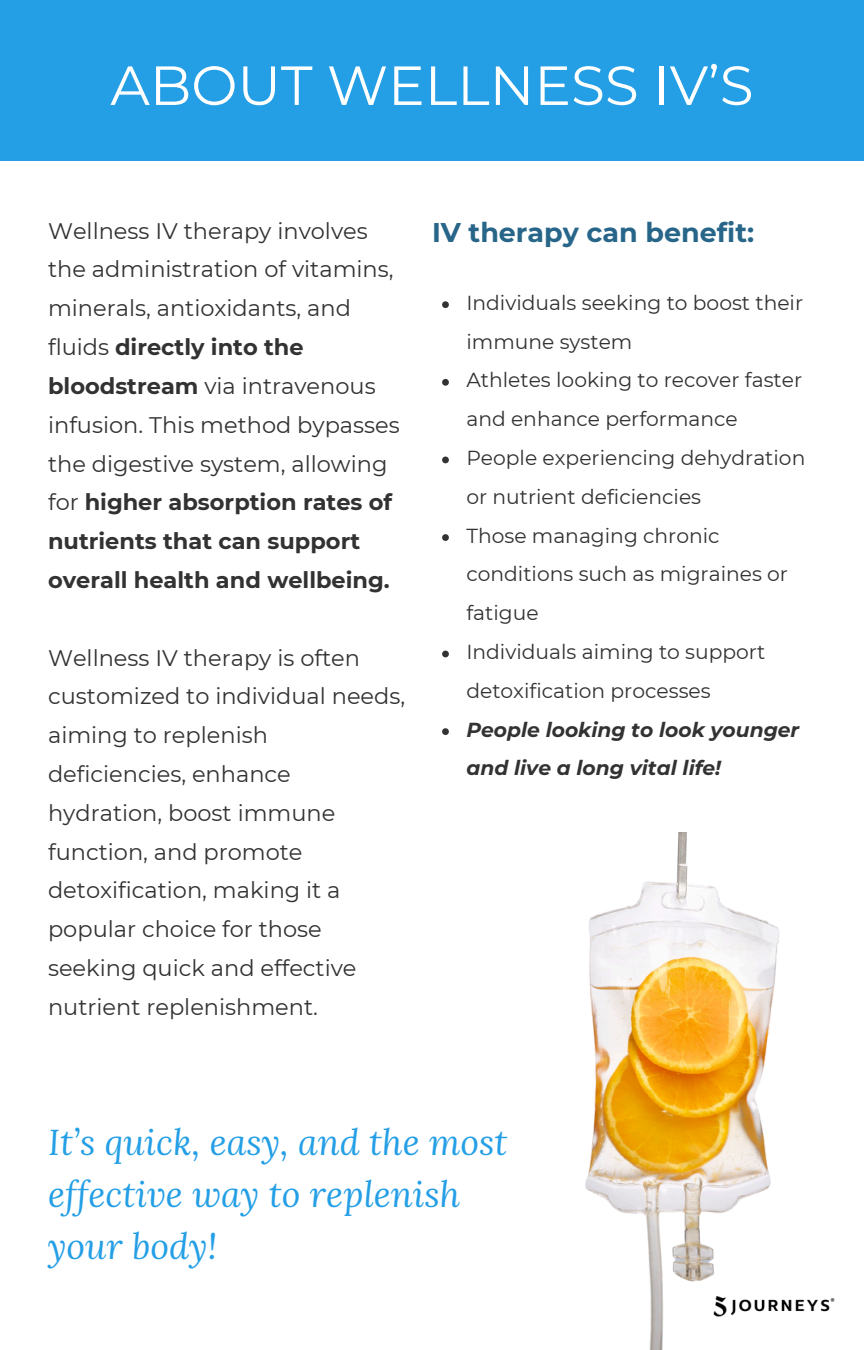
<style>
.page{position:relative;width:864px;height:1350px;background:#fff}
.page>*{position:absolute;margin:0;border:0;box-sizing:border-box;transform-origin:0 0}
.t1{font:54.9px "Montserrat";color:#fff}
.t2{font:italic 35.77px/52.2px "Lora";color:#249fe6}
.t3{font:700 27px "Montserrat";color:#276589}
.t4{font:22.5px/38.7px "Montserrat";color:#323232}
.t5{font:20.25px/38.7px "Montserrat";color:#323232}
.t6{font:italic 700 20.25px/38.7px "Montserrat";color:#323232}
.s1{font-weight:700}
</style>
<div class="page">
<div style="left:0;top:0;width:864px;height:160px;background:#249fe6"></div>
<img style="left:585px;top:832px;width:195px;height:518px">
<img style="left:705px;top:1285px;width:130px;height:41px">
<svg style="left:442px;top:301px;width:7px;height:7px"></svg>
<svg style="left:442px;top:379px;width:7px;height:7px"></svg>
<svg style="left:442px;top:457px;width:7px;height:6px"></svg>
<svg style="left:442px;top:534px;width:7px;height:7px"></svg>
<svg style="left:442px;top:651px;width:7px;height:6px"></svg>
<svg style="left:442px;top:728px;width:7px;height:7px"></svg>
<p class="t1" style="left:110px;top:52px;width:645px">ABOUT WELLNESS IV’S</p>
<p class="t4" style="left:48px;top:211px;width:353px">Wellness IV therapy involves the administration of vitamins, minerals, antioxidants, and fluids <span class="s1">directly into the bloodstream</span> via intravenous infusion. This method bypasses the digestive system, allowing for <span class="s1">higher absorption rates of nutrients that can support overall health and wellbeing.</span></p>
<p class="t4" style="left:48px;top:638px;width:359px">Wellness IV therapy is often customized to individual needs, aiming to replenish deficiencies, enhance hydration, boost immune function, and promote detoxification, making it a popular choice for those seeking quick and effective nutrient replenishment.</p>
<p class="t3" style="left:432px;top:216px;width:324px">IV therapy can benefit:</p>
<p class="t5" style="left:466px;top:283px;width:338px">Individuals seeking to boost their immune system</p>
<p class="t5" style="left:466px;top:361px;width:337px">Athletes looking to recover faster and enhance performance</p>
<p class="t5" style="left:466px;top:438px;width:340px">People experiencing dehydration or nutrient deficiencies</p>
<p class="t5" style="left:466px;top:516px;width:323px">Those managing chronic conditions such as migraines or fatigue</p>
<p class="t5" style="left:466px;top:632px;width:300px">Individuals aiming to support detoxification processes</p>
<p class="t6" style="left:466px;top:710px;width:334px">People looking to look younger and live a long vital life!</p>
<h2 class="t2" style="left:48px;top:1115px;width:461px">It’s quick, easy, and the most effective way to replenish your body!</h2>
</div>
